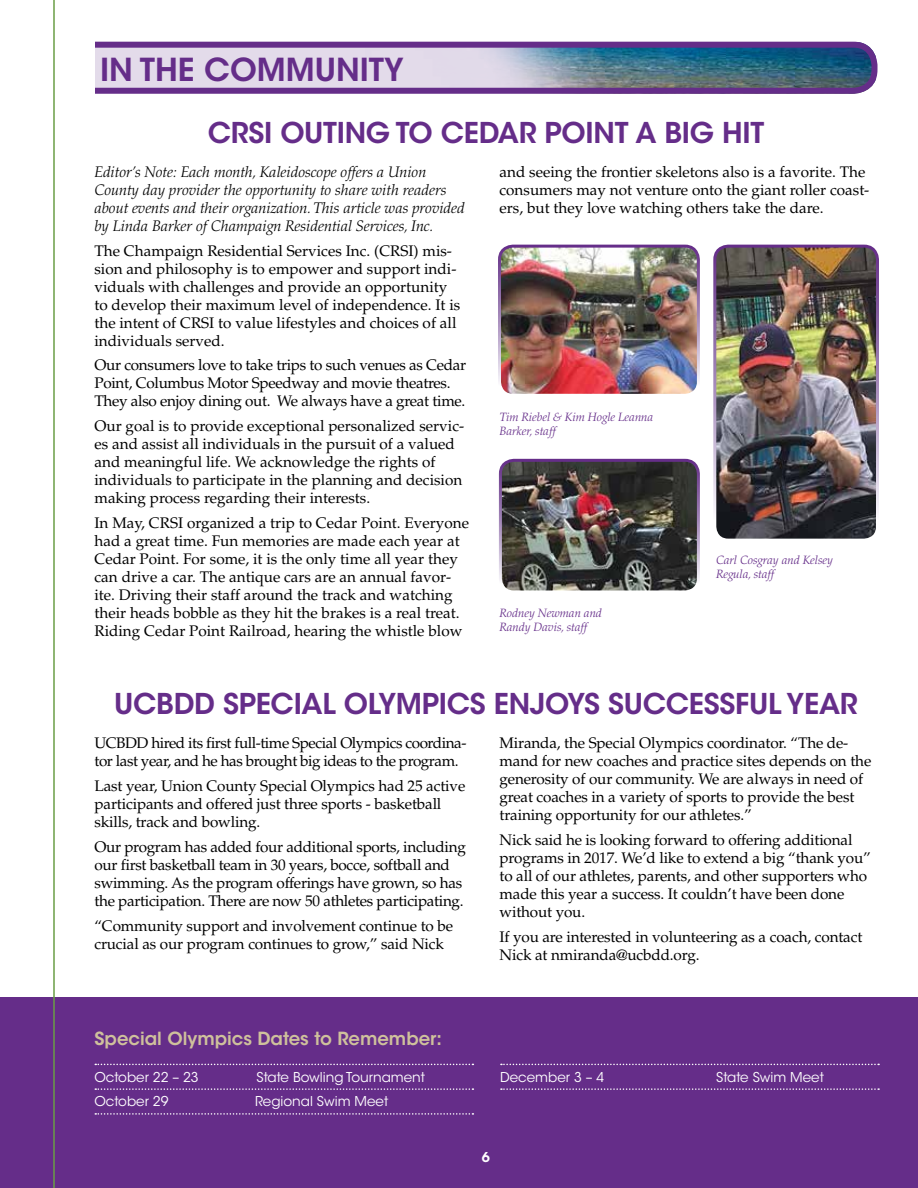
<style>
.page{position:relative;width:918px;height:1188px;background:#fff}
.page>*{position:absolute;margin:0;border:0;box-sizing:border-box;transform-origin:0 0}
.t1{font:600 31.5px "ITC Avant Garde Std";color:#652d89}
.t2{font:600 28.5px "ITC Avant Garde Std";letter-spacing:-.01em;color:#652d89}
.t3{font:600 18px "ITC Avant Garde Std";color:#cfc19c}
.t4{font:15.3px/18px "Palatino LT Std";letter-spacing:-.01em;color:#000}
.t5{font:italic 300 15.3px/18px "Palatino LT Std";color:#000}
.t6{font:15.3px/18px "Palatino LT Std";letter-spacing:-.03em;color:#000}
.t7{font:13.5px "ITC Avant Garde Std";color:#fff}
.t8{font:600 13.5px "ITC Avant Garde Std";color:#fff}
.t9{font:italic 300 12px/14.4px "Palatino LT Std";color:#652d89}
</style>
<div class="page">
<div style="left:0;top:997px;width:918px;height:191px;background:#652d89"></div>
<svg style="left:95px;top:1064px;width:378px;height:1px"></svg>
<svg style="left:95px;top:1088px;width:378px;height:2px"></svg>
<svg style="left:95px;top:1113px;width:378px;height:2px"></svg>
<svg style="left:501px;top:1064px;width:378px;height:1px"></svg>
<svg style="left:501px;top:1088px;width:378px;height:2px"></svg>
<div style="left:56px;top:45px;width:818px;height:46px;background:#e3dbea;border-radius:21px"></div>
<img style="left:490px;top:49px;width:381px;height:38px">
<div style="left:52px;top:42px;width:826px;height:52px;border:6px solid #652d89;border-radius:21px"></div>
<div style="left:39px;top:31px;width:55px;height:80px;background:#fff"></div>
<hr style="left:53px;top:0;width:2px;height:1188px;background:#699d46">
<img style="left:500px;top:246px;width:198px;height:147px">
<div style="left:498px;top:245px;width:202px;height:152px;border:3px solid #fff;border-radius:14px"></div>
<img style="left:717px;top:246px;width:160px;height:292px">
<div style="left:713px;top:245px;width:166px;height:297px;border:3px solid #fff;border-radius:14px"></div>
<img style="left:501px;top:461px;width:197px;height:128px">
<div style="left:499px;top:459px;width:201px;height:134px;border:3px solid #fff;border-radius:14px"></div>
<h1 class="t1" style="left:100px;top:50px;width:305px">IN THE COMMUNITY</h1>
<h2 class="t2" style="left:208px;top:114px;width:558px">CRSI OUTING TO CEDAR POINT A BIG HIT</h2>
<p class="t5" style="left:94px;top:163px;width:372px">Editor’s Note: Each month, Kaleidoscope offers a Union County day provider the opportunity to share with readers about events and their organization. This article was provided by Linda Barker of Champaign Residential Services, Inc.</p>
<p class="t4" style="left:94px;top:242px;width:367px">The Champaign Residential Services Inc. (CRSI) mis&shy;sion and philosophy is to empower and support indi&shy;viduals with challenges and provide an opportunity to develop their maximum level of independence. It is the intent of CRSI to value lifestyles and choices of all individuals served.</p>
<p class="t4" style="left:94px;top:356px;width:373px">Our consumers love to take trips to such venues as Cedar<br>Point, Columbus Motor Speedway and movie theatres.<br>They also enjoy dining out. We always have a great time.</p>
<p class="t4" style="left:94px;top:417px;width:371px">Our goal is to provide exceptional personalized servic&shy;es and assist all individuals in the pursuit of a valued and meaningful life. We acknowledge the rights of individuals to participate in the planning and decision making process regarding their interests.</p>
<p class="t4" style="left:94px;top:514px;width:376px">In May, CRSI organized a trip to Cedar Point. Everyone had a great time. Fun memories are made each year at Cedar Point. For some, it is the only time all year they can drive a car. The antique cars are an annual favor&shy;ite. Driving their staff around the track and watching their heads bobble as they hit the brakes is a real treat.<br>Riding Cedar Point Railroad, hearing the whistle blow</p>
<p class="t4" style="left:500px;top:163px;width:371px">and seeing the frontier skeletons also is a favorite. The consumers may not venture onto the giant roller coast&shy;ers, but they love watching others take the dare.</p>
<p class="t9" style="left:500px;top:409px;width:155px">Tim Riebel &amp; Kim Hogle Leanna<br>Barker, staff</p>
<p class="t9" style="left:500px;top:606px;width:104px">Rodney Newman and<br>Randy Davis, staff</p>
<p class="t9" style="left:716px;top:553px;width:118px">Carl Cosgray and Kelsey<br>Regula, staff</p>
<h2 class="t2" style="left:114px;top:686px;width:745px">UCBDD SPECIAL OLYMPICS ENJOYS SUCCESSFUL YEAR</h2>
<p class="t6" style="left:94px;top:734px;width:374px">UCBDD hired its first full-time Special Olympics coordina&shy;tor last year, and he has brought big ideas to the program.</p>
<p class="t4" style="left:94px;top:777px;width:372px">Last year, Union County Special Olympics had 25 active participants and offered just three sports - basketball skills, track and bowling.</p>
<p class="t4" style="left:94px;top:838px;width:373px">Our program has added four additional sports, including our first basketball team in 30 years, bocce, softball and swimming. As the program offerings have grown, so has the participation. There are now 50 athletes participating.</p>
<p class="t4" style="left:94px;top:917px;width:360px">“Community support and involvement continue to be crucial as our program continues to grow,” said Nick</p>
<p class="t4" style="left:500px;top:734px;width:373px">Miranda, the Special Olympics coordinator. “The de&shy;mand for new coaches and practice sites depends on the generosity of our community. We are always in need of great coaches in a variety of sports to provide the best training opportunity for our athletes.”</p>
<p class="t4" style="left:500px;top:831px;width:373px">Nick said he is looking forward to offering additional programs in 2017. We’d like to extend a big “thank you” to all of our athletes, parents, and other supporters who made this year a success. It couldn’t have been done without you.</p>
<p class="t4" style="left:500px;top:928px;width:364px">If you are interested in volunteering as a coach, contact<br>Nick at nmiranda@ucbdd.org.</p>
<p class="t3" style="left:94px;top:1027px;width:349px">Special Olympics Dates to Remember:</p>
<p class="t7" style="left:94px;top:1069px;width:106px">October 22 – 23</p>
<p class="t7" style="left:256px;top:1069px;width:170px">State Bowling Tournament</p>
<p class="t7" style="left:94px;top:1093px;width:76px">October 29</p>
<p class="t7" style="left:255px;top:1093px;width:135px">Regional Swim Meet</p>
<p class="t7" style="left:500px;top:1069px;width:105px">December 3 – 4</p>
<p class="t7" style="left:716px;top:1069px;width:109px">State Swim Meet</p>
<p class="t8" style="left:482px;top:1148px;width:10px">6</p>
</div>
